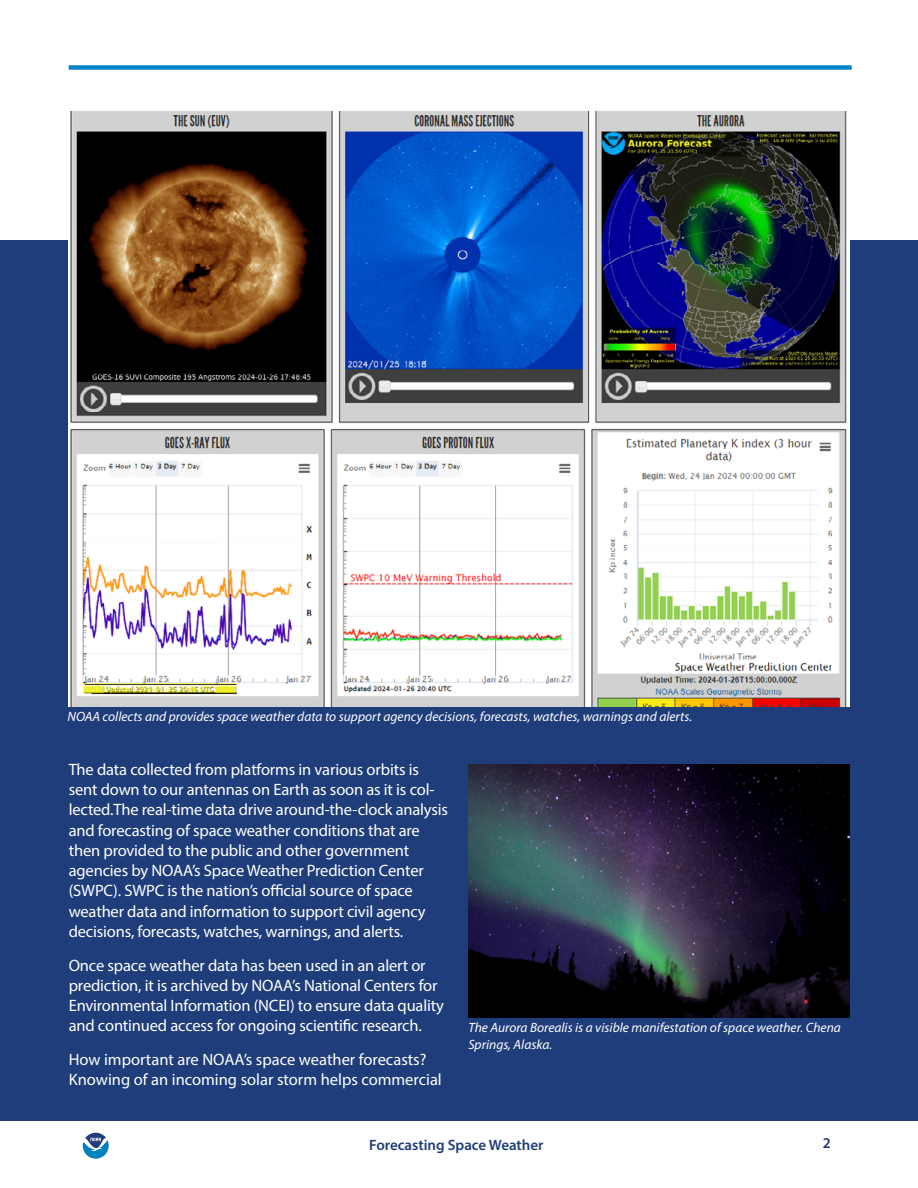
<style>
.page{position:relative;width:918px;height:1188px;background:#fff}
.page>*{position:absolute;margin:0;border:0;box-sizing:border-box;transform-origin:0 0}
.Body{font:16.5px/20.2px "Myriad Pro";letter-spacing:-.01em;color:#fff}
.t1{font:600 15px "Myriad Pro";color:#1f3d7b}
.image_caption{font:italic 13.5px/16.2px "Myriad Pro";color:#fff}
</style>
<div class="page">
<div style="left:69px;top:65px;width:783px;height:5px;background:#0585c8"></div>
<div style="left:0;top:240px;width:918px;height:880px;background:#1f3d7b"></div>
<svg style="left:83px;top:1133px;width:26px;height:26px"></svg>
<img style="left:69px;top:112px;width:781px;height:594px">
<img style="left:468px;top:764px;width:382px;height:254px">
<p class="image_caption" style="left:68px;top:709px;width:626px">NOAA collects and provides space weather data to support agency decisions, forecasts, watches, warnings and alerts.</p>
<p class="Body" style="left:69px;top:759px;width:381px">The data collected from platforms in various orbits is sent down to our antennas on Earth as soon as it is col&shy;lected.The real-time data drive around-the-clock analysis and forecasting of space weather conditions that are then provided to the public and other government agencies by NOAA’s Space Weather Prediction Center (SWPC). SWPC is the nation’s official source of space weather data and information to support civil agency decisions, forecasts, watches, warnings, and alerts.</p>
<p class="Body" style="left:69px;top:955px;width:377px">Once space weather data has been used in an alert or prediction, it is archived by NOAA’s National Centers for Environmental Information (NCEI) to ensure data quality and continued access for ongoing scientific research.</p>
<p class="Body" style="left:69px;top:1049px;width:375px">How important are NOAA’s space weather forecasts?<br>Knowing of an incoming solar storm helps commercial</p>
<p class="image_caption" style="left:468px;top:1019px;width:374px">The Aurora Borealis is a visible manifestation of space weather. Chena<br>Springs, Alaska.</p>
<p class="t1" style="left:369px;top:1135px;width:176px">Forecasting Space Weather</p>
<p class="t1" style="left:823px;top:1134px;width:10px">2</p>
</div>
